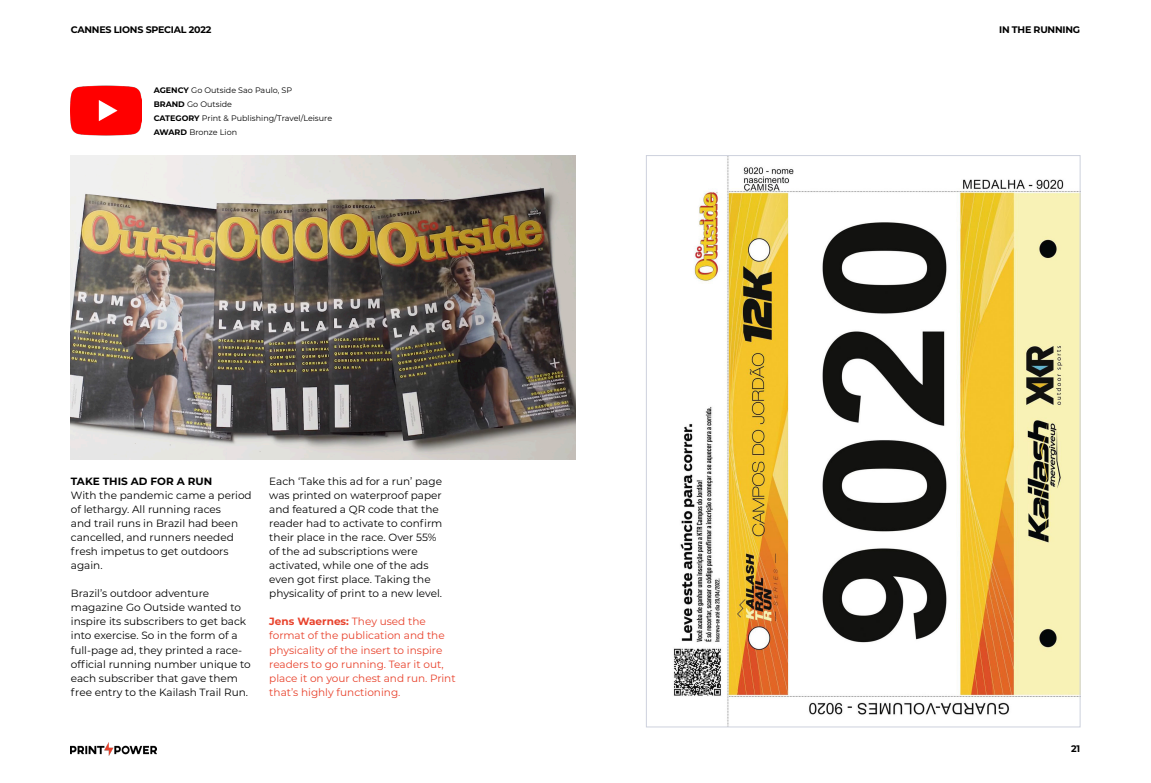
<style>
.page{position:relative;width:1151px;height:783px;background:#fff}
.page>*{position:absolute;margin:0;border:0;box-sizing:border-box;transform-origin:0 0}
.Body_copy{font:10.5px/14px "Montserrat";color:#000}
.Body_copy-2{font:10.5px/14px "Montserrat";color:#e8412b}
.Body_copy-3{font:700 10.5px "Montserrat";color:#000}
.t1{font:700 9.5px "Montserrat";letter-spacing:-.025em;color:#000}
.t2{font:8px/14px "Montserrat";color:#000}
.s1{font-weight:700}
</style>
<div class="page">
<img style="left:71px;top:742px;width:86px;height:13px">
<img style="left:673px;top:157px;width:405px;height:568px">
<img style="left:71px;top:85px;width:70px;height:51px">
<img style="left:71px;top:155px;width:504px;height:304px">
<p class="t1" style="left:71px;top:23px;width:142px">CANNES LIONS SPECIAL 2022</p>
<p class="t1" style="left:999px;top:23px;width:82px">IN THE RUNNING</p>
<p class="t2" style="left:154px;top:83px;width:180px"><span class="s1">AGENCY</span> Go Outside Sao Paulo, SP<br><span class="s1">BRAND</span> Go Outside<br><span class="s1">CATEGORY</span> Print &amp; Publishing/Travel/Leisure<br><span class="s1">AWARD</span> Bronze Lion</p>
<p class="Body_copy-3" style="left:71px;top:474px;width:143px">TAKE THIS AD FOR A RUN</p>
<p class="Body_copy" style="left:71px;top:488px;width:182px">With the pandemic came a period of lethargy. All running races<br>and trail runs in Brazil had been cancelled, and runners needed fresh impetus to get outdoors again.</p>
<p class="Body_copy" style="left:71px;top:586px;width:181px">Brazil’s outdoor adventure magazine Go Outside wanted to inspire its subscribers to get back into exercise. So in the form of a full-page ad, they printed a race&shy;official running number unique to each subscriber that gave them free entry to the Kailash Trail Run.</p>
<p class="Body_copy" style="left:269px;top:474px;width:175px">Each ‘Take this ad for a run’ page was printed on waterproof paper and featured a QR code that the reader had to activate to confirm their place in the race. Over 55% of the ad subscriptions were activated, while one of the ads even got first place. Taking the physicality of print to a new level.</p>
<p class="Body_copy-2" style="left:269px;top:614px;width:188px"><span class="s1">Jens Waernes:</span> They used the format of the publication and the physicality of the insert to inspire readers to go running. Tear it out, place it on your chest and run. Print that’s highly functioning.</p>
<p class="t1" style="left:1071px;top:741px;width:11px">21</p>
</div>
